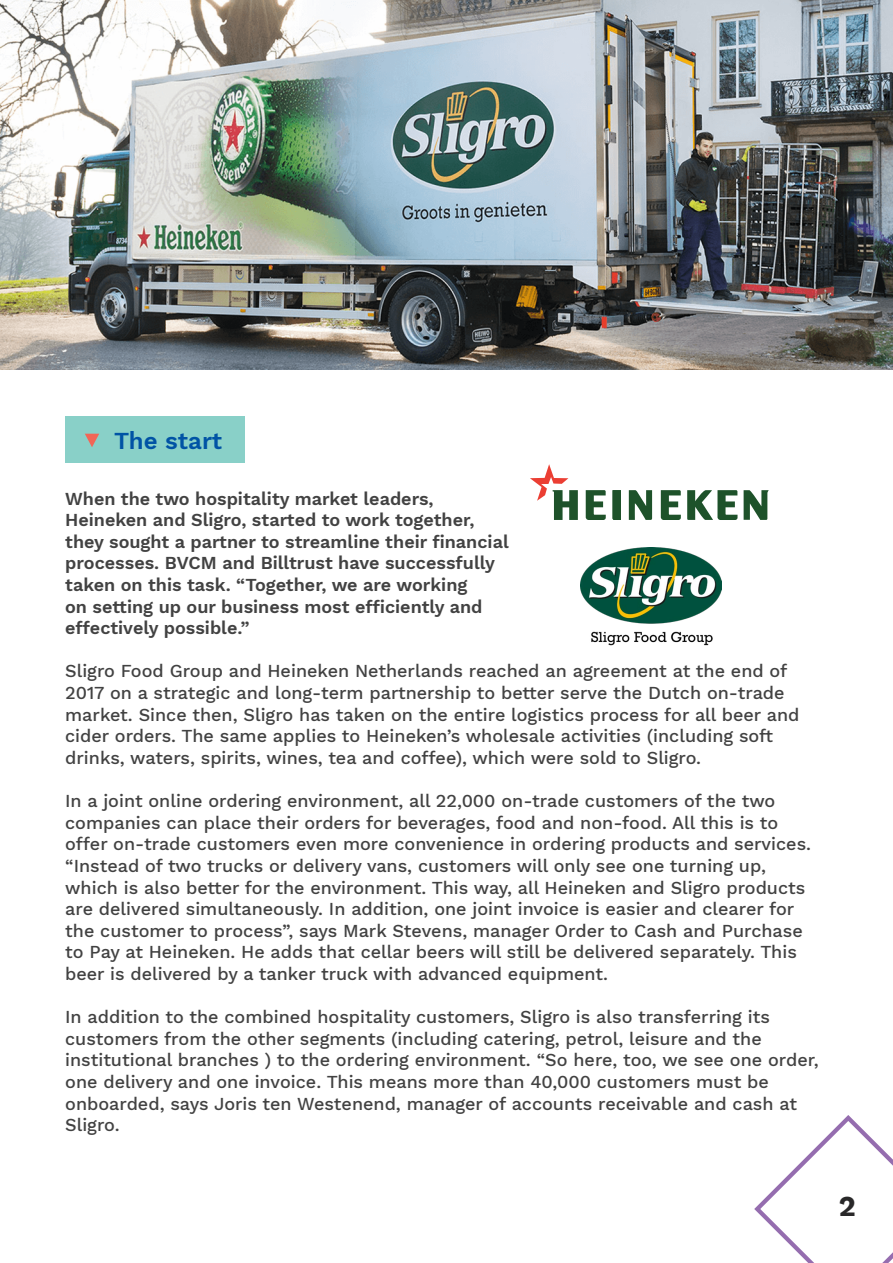
<style>
.page{position:relative;width:893px;height:1263px;background:#fff}
.page>*{position:absolute;margin:0;border:0;box-sizing:border-box;transform-origin:0 0}
.t1{font:700 28.5px "Work Sans";color:#292829}
.t2{font:600 24px "Work Sans";color:#0053a5}
.t3{font:500 18px/21.6px "Work Sans";color:#424242}
.t4{font:600 18px/21.6px "Work Sans";color:#424242}
</style>
<div class="page">
<img style="left:0;top:0;width:893px;height:369px">
<div style="left:65px;top:416px;width:180px;height:47px;background:#89d0c8"></div>
<svg style="left:85px;top:434px;width:14px;height:13px"></svg>
<svg style="left:754px;top:1115px;width:139px;height:148px"></svg>
<img style="left:580px;top:548px;width:141px;height:98px">
<svg style="left:530px;top:464px;width:48px;height:56px"></svg>
<svg style="left:586px;top:490px;width:20px;height:30px"></svg>
<svg style="left:612px;top:490px;width:9px;height:30px"></svg>
<svg style="left:629px;top:490px;width:23px;height:30px"></svg>
<svg style="left:661px;top:490px;width:20px;height:30px"></svg>
<svg style="left:687px;top:490px;width:50px;height:30px"></svg>
<svg style="left:744px;top:490px;width:25px;height:30px"></svg>
<h2 class="t2" style="left:114px;top:423px;width:109px">The start</h2>
<p class="t4" style="left:65px;top:487px;width:445px">When the two hospitality market leaders, Heineken and Sligro, started to work together, they sought a partner to streamline their financial processes. BVCM and Billtrust have successfully taken on this task. “Together, we are working<br>on setting up our business most efficiently and effectively possible.”</p>
<p class="t3" style="left:65px;top:660px;width:736px">Sligro Food Group and Heineken Netherlands reached an agreement at the end of 2017 on a strategic and long-term partnership to better serve the Dutch on-trade market. Since then, Sligro has taken on the entire logistics process for all beer and cider orders. The same applies to Heineken’s wholesale activities (including soft drinks, waters, spirits, wines, tea and coffee), which were sold to Sligro.</p>
<p class="t3" style="left:65px;top:789px;width:747px">In a joint online ordering environment, all 22,000 on-trade customers of the two companies can place their orders for beverages, food and non-food. All this is to offer on-trade customers even more convenience in ordering products and services. “Instead of two trucks or delivery vans, customers will only see one turning up, which is also better for the environment. This way, all Heineken and Sligro products are delivered simultaneously. In addition, one joint invoice is easier and clearer for the customer to process”, says Mark Stevens, manager Order to Cash and Purchase to Pay at Heineken. He adds that cellar beers will still be delivered separately. This beer is delivered by a tanker truck with advanced equipment.</p>
<p class="t3" style="left:65px;top:1005px;width:755px">In addition to the combined hospitality customers, Sligro is also transferring its customers from the other segments (including catering, petrol, leisure and the institutional branches ) to the ordering environment. “So here, too, we see one order, one delivery and one invoice. This means more than 40,000 customers must be onboarded, says Joris ten Westenend, manager of accounts receivable and cash at Sligro.</p>
<h1 class="t1" style="left:839px;top:1185px;width:18px">2</h1>
</div>
